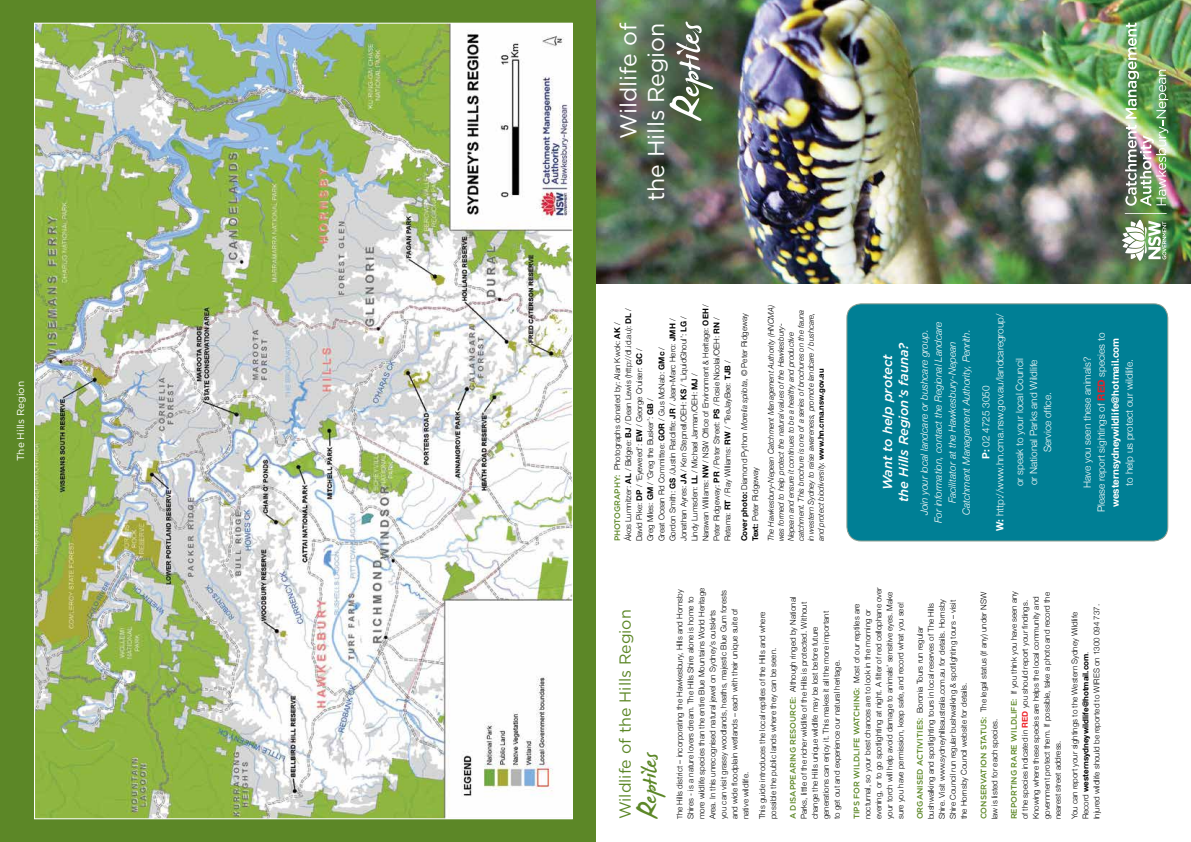
<style>
.page{position:relative;width:1191px;height:842px;background:#fff}
.page>*{position:absolute;margin:0;border:0;box-sizing:border-box;transform-origin:0 0}
.t1{font:59px "James Fajardo";color:#fff}
.t2{font:40px "James Fajardo";color:#5c8727}
.t3{font:23px/27.6px "Gotham";color:#fff;text-align:right}
.t4{font:16px "Gotham";color:#5c8727}
.t5{font:italic 500 13px/16px "Gotham";color:#fff;text-align:center}
.t6{font:300 10px/14px "Helvetica Neue";color:#fff;text-align:center}
.t7{font:italic 300 10px/14px "Helvetica Neue";letter-spacing:-.005em;color:#fff;text-align:center}
.t8{font:10px "Gotham";color:#fff}
.t9{font:300 8px/11px "Helvetica Neue";color:#000}
.t10{font:italic 300 8px/10px "Helvetica Neue";letter-spacing:-.005em;color:#000}
.t11{font:500 8px "Gotham";color:#5c8727}
.s1{font-family:"Gotham";font-weight:500;color:#5c8727}
.s2{font-weight:700}
.s3{font-style:italic}
.s4{font-weight:700;font-style:normal}
.s5{font-weight:700;color:#ed1d24}
.s6{font-size:7px}
.s7{font-family:"Helvetica Neue";font-weight:300;color:#000}
</style>
<div class="page">
<img style="left:595px;top:0;width:596px;height:283px">
<div style="left:0;top:0;width:595px;height:842px;background:#5c8727"></div>
<img style="left:36px;top:25px;width:535px;height:792px">
<svg style="left:1121px;top:220px;width:45px;height:41px"></svg>
<hr style="left:1124px;top:213px;width:42px;height:1px;background:#fff">
<img style="left:1125px;top:23px;width:43px;height:183px">
<div style="left:847px;top:304px;width:320px;height:237px;background:#007f95;border-radius:14px"></div>
<div style="left:846px;top:303px;width:322px;height:238px;border:1px solid #8a9e91;border-radius:14px"></div>
<p class="t8" style="left:14px;top:461px;width:81px;rotate:-90deg">The Hills Region</p>
<h3 class="t3" style="left:614px;top:201px;width:180px;rotate:-90deg">Wildlife of<br>the Hills Region</h3>
<h1 class="t1" style="left:658px;top:121px;width:103px;rotate:-90deg">Reptiles</h1>
<p class="t9" style="left:612px;top:541px;width:239px;rotate:-90deg"><span class="s1">Photography:</span> Photographs donated by: Alan Kwok: <span class="s2">AK</span> / Ákos Lumnitzer: <span class="s2">AL</span> / Bidgee: <span class="s2">BJ</span> / Dean Lewis (http://dl.id.au): <span class="s2">DL</span> / David Pike: <span class="s2">DP</span> / ‘Eyeweed’: <span class="s2">EW</span> / George Cruiser: <span class="s2">GC</span> /<br>Greg Miles: <span class="s2">GM</span> / ‘Greg the Busker’: <span class="s2">GB</span> /<br>Great Ocean Rd Committee: <span class="s2">GOR</span> / Gus McNab: <span class="s2">GMc</span> /<br>Gordon Smith: <span class="s2">GS</span> /Justin Ratcliffe: <span class="s2">JR</span> / Jean-Marc Hero: <span class="s2">JMH</span> / Jonathan Ayres: <span class="s2">JA</span> / Ken Stepnell/OEH: <span class="s2">KS</span> / ‘LiquidGhoul’: <span class="s2">LG</span> / Lindy Lumsden: <span class="s2">LL</span> / Michael Jarman/OEH: <span class="s2">MJ</span> /<br>Narawan Williams: <span class="s2">NW</span> / NSW Office of Environment &amp; Heritage: <span class="s2">OEH</span> / Peter Ridgeway: <span class="s2">PR</span> / Peter Street: <span class="s2">PS</span> / Rosie Nicolai/OEH: <span class="s2">RN</span> / Retama: <span class="s2">RT</span> / Ray Williams: <span class="s2">RW</span> / ‘TeeJayBee: <span class="s2">TJB</span> /</p>
<p class="t9" style="left:738px;top:541px;width:230px;rotate:-90deg"><span class="s2">Cover photo:</span> Diamond Python <span class="s3">Morelia spilota</span>, © Peter Ridgeway<br><span class="s2">Text:</span> Peter Ridgeway</p>
<p class="t10" style="left:765px;top:541px;width:238px;rotate:-90deg">The Hawkesbury-Nepean Catchment Management Authority (HNCMA) was formed to help protect the natural values of the Hawkesbury-Nepean and ensure it continues to be a healthy and productive catchment. This brochure is one of a series of brochures on the fauna in western Sydney to raise awareness, promote landcare / bushcare, and protect biodiversity. <span class="s4">www.hn.cma.nsw.gov.au</span></p>
<h3 class="t5" style="left:879px;top:502px;width:161px;rotate:-90deg">Want to help protect the Hills Region’s fauna?</h3>
<p class="t7" style="left:917px;top:523px;width:203px;rotate:-90deg">Join your local landcare or bushcare group.<br>For information, contact the Regional Landcare Facilitator at the Hawkesbury-Nepean Catchment Management Authority, Penrith.</p>
<p class="t6" style="left:979px;top:531px;width:219px;rotate:-90deg"><span class="s2">P:</span> 02 4725 3050<br><span class="s2">W:</span> http://www.hn.cma.nsw.gov.au/landcaregroup/</p>
<p class="t6" style="left:1012px;top:486px;width:129px;rotate:-90deg">or speak to your local Council or National Parks and Wildlife<br>Service office.</p>
<p class="t6" style="left:1080px;top:512px;width:181px;rotate:-90deg">Have you seen these animals?<br>Please report sightings of <span class="s5">RED</span> species to <span class="s2">westernsydneywildlife@hotmail.com</span></p>
<p class="t6" style="left:1122px;top:486px;width:128px;rotate:-90deg">to help us protect our wildlife.</p>
<h3 class="t4" style="left:615px;top:819px;width:211px;rotate:-90deg">Wildlife of the Hills Region</h3>
<h2 class="t2" style="left:628px;top:819px;width:70px;rotate:-90deg">Reptiles</h2>
<p class="t9" style="left:674px;top:819px;width:233px;rotate:-90deg"><span class="s6">T</span>he Hills district – incorporating the Hawkesbury, Hills and Hornsby Shires - is a nature lovers dream. The Hills Shire alone is home to more wildlife species than the entire Blue Mountains World Heritage Area. In this unrecognised natural jewel on Sydney’s outskirts<br>you can visit grassy woodlands, heaths, majestic Blue Gum forests and wide floodplain wetlands – each with their unique suite of native wildlife.</p>
<p class="t9" style="left:757px;top:819px;width:209px;rotate:-90deg">This guide introduces the local reptiles of the Hills and where possible the public lands where they can be seen.</p>
<p class="t9" style="left:862px;top:819px;width:234px;rotate:-90deg">nocturnal, so your best chances are to look in the morning or evening, or to go spotlighting at night. A filter of red cellophane over your torch will help avoid damage to animals’ sensitive eyes. Make sure you have permission, keep safe, and record what you see!</p>
<p class="t9" style="left:914px;top:819px;width:222px;rotate:-90deg"><span class="s1">Organised Activities:</span> Boronia Tours run regular bushwalking and spotlighting tours in local reserves of The Hills Shire. Visit www.sydneyhillsaustralia.com.au for details. Hornsby Shire Council run regular bushwalking &amp; spotlighting tours – visit the Hornsby Council website for details.</p>
<p class="t9" style="left:978px;top:819px;width:229px;rotate:-90deg"><span class="s1">Conservation status:</span> The legal status (if any) under NSW law is listed for each species.</p>
<p class="t9" style="left:1008px;top:819px;width:230px;rotate:-90deg"><span class="s1">Reporting rare wildlife:</span> If you think you have seen any of the species indicated in <span class="s5">RED</span> you should report your findings.<br>Knowing where these species are helps the local community and government protect them. If possible, take a photo and record the nearest street address.</p>
<p class="t9" style="left:787px;top:819px;width:224px;rotate:-90deg"><span class="s1">A disappearing resource:</span> Although ringed by National Parks, little of the richer wildlife of the Hills is protected. Without change the Hills unique wildlife may be lost before future generations can enjoy it. This makes it all the more important<br>to get out and experience our natural heritage.</p>
<p class="t11" style="left:851px;top:819px;width:217px;rotate:-90deg">Tips for wildlife watching: <span class="s7">Most of our reptiles are</span></p>
<p class="t9" style="left:1069px;top:819px;width:217px;rotate:-90deg">You can report your sightings to the Western Sydney Wildlife<br>Record <span class="s2">westernsydneywildlife@hotmail.com</span>.<br>Injured wildlife should be reported to WIRES on 1300 094 737.</p>
</div>
